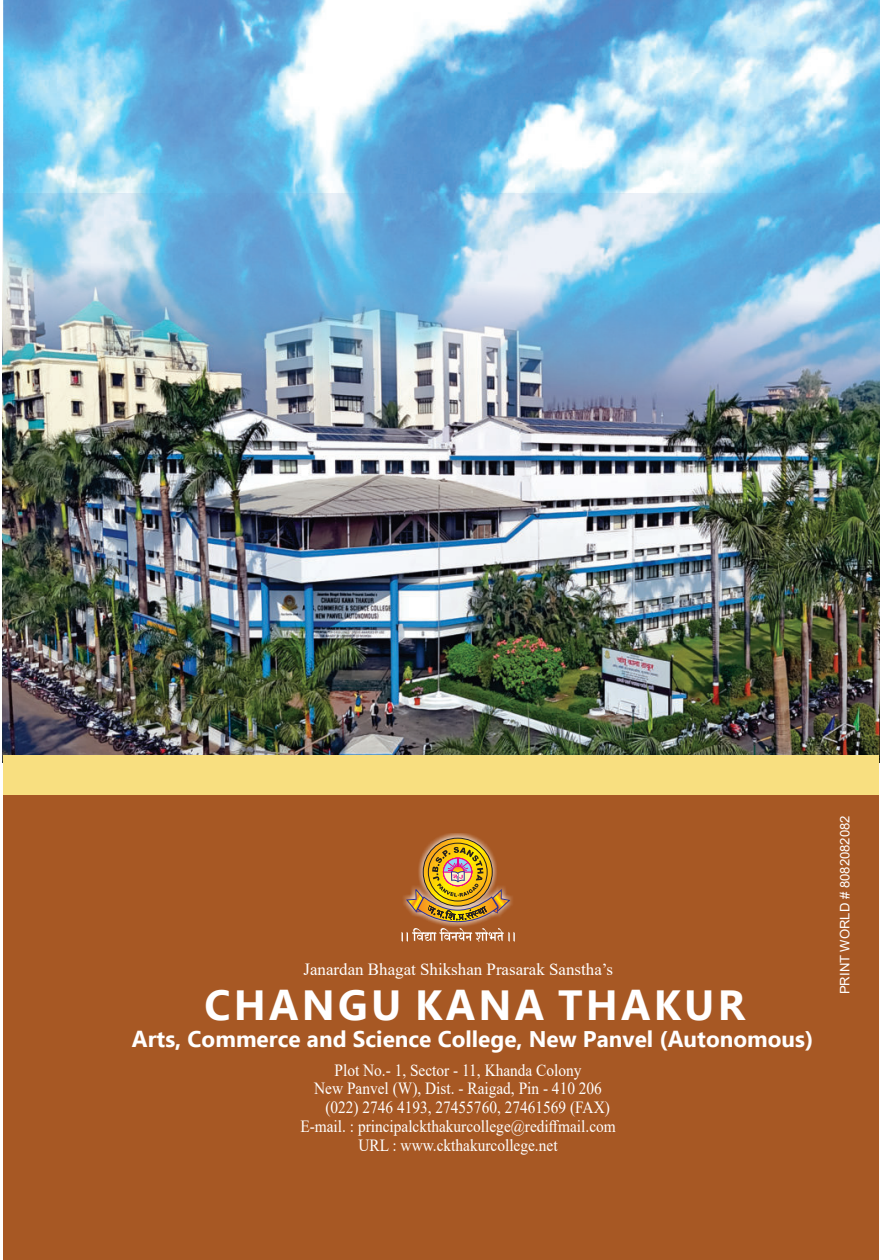
<style>
.page{position:relative;width:882px;height:1260px;background:#fff}
.page>*{position:absolute;margin:0;border:0;box-sizing:border-box;transform-origin:0 0}
.t1{font:700 42.18px "Ebrima";letter-spacing:.075em;color:#fff}
.t2{font:700 22.57px "Ebrima";color:#fff}
.t3{font:16.97px "Times New Roman";color:#fff;scale:.9 1}
.t4{font:16.97px "Times New Roman";color:#fff}
.t5{font:13.12px "Arial";color:#fff}
</style>
<div class="page">
<img style="left:4px;top:0;width:875px;height:193px">
<img style="left:3px;top:193px;width:876px;height:562px">
<div style="left:3px;top:775px;width:876px;height:485px;background:#a75824"></div>
<div style="left:3px;top:755px;width:876px;height:39px;background:#f8df80"></div>
<svg style="left:427px;top:833px;width:61px;height:14px"></svg>
<svg style="left:423px;top:838px;width:69px;height:68px"></svg>
<img style="left:402px;top:847px;width:113px;height:95px">
<p class="t4" style="left:303px;top:958px;width:311px">Janardan Bhagat Shikshan Prasarak Sanstha’s</p>
<h1 class="t1" style="left:204px;top:971px;width:542px">CHANGU KANA THAKUR</h1>
<h2 class="t2" style="left:132px;top:1021px;width:683px">Arts, Commerce and Science College, New Panvel (Autonomous)</h2>
<p class="t3" style="left:335px;top:1058px;width:276px">Plot No.- 1, Sector - 11, Khanda Colony</p>
<p class="t3" style="left:314px;top:1077px;width:321px">New Panvel (W), Dist. - Raigad, Pin - 410 206</p>
<p class="t3" style="left:325px;top:1096px;width:318px">(022) 2746 4193, 27455760, 27461569 (FAX)</p>
<p class="t3" style="left:300px;top:1115px;width:352px">E-mail. : principalckthakurcollege@rediffmail.com</p>
<p class="t3" style="left:359px;top:1133px;width:223px">URL : www.ckthakurcollege.net</p>
<p class="t5" style="left:836px;top:994px;width:180px;rotate:-90deg">PRINT WORLD # 8082082082</p>
</div>
